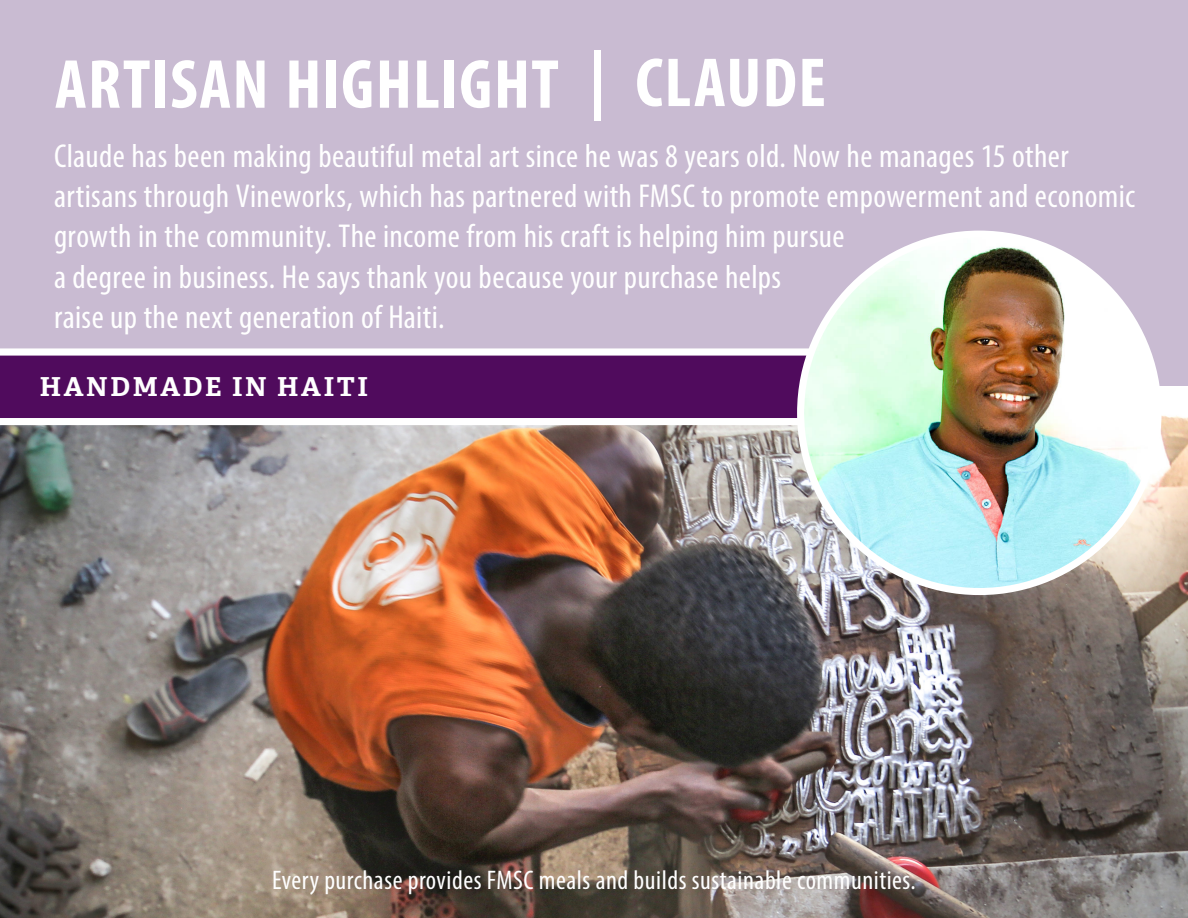
<style>
.page{position:relative;width:1188px;height:918px;background:#fff}
.page>*{position:absolute;margin:0;border:0;box-sizing:border-box;transform-origin:0 0}
.Highlight{font:700 condensed 70.05px "Myriad Pro";letter-spacing:.02em;color:#fff}
.t1{font:condensed 33.3px/40.3px "Myriad Pro";letter-spacing:.01em;color:#fff}
.Text{font:condensed 27px "Myriad Pro";letter-spacing:.02em;color:#fff}
.t2{font:700 26.1px "Adelle";letter-spacing:.1em;color:#fff}
</style>
<div class="page">
<img style="left:0;top:415px;width:1188px;height:503px">
<div style="left:0;top:0;width:1188px;height:386px;background:#c9bbd2"></div>
<svg style="left:0;top:348px;width:813px;height:77px"></svg>
<img style="left:801px;top:234px;width:357px;height:358px;border-radius:179px">
<p class="Highlight" style="left:55px;top:41px;width:773px">ARTISAN HIGHLIGHT | CLAUDE</p>
<p class="t1" style="left:54px;top:135px;width:1083px">Claude has been making beautiful metal art since he was 8 years old. Now he manages 15 other artisans through Vineworks, which has partnered with FMSC to promote empowerment and economic growth in the community. The income from his craft is helping him pursue<br>a degree in business. He says thank you because your purchase helps<br>raise up the next generation of Haiti.</p>
<p class="t2" style="left:40px;top:370px;width:330px">HANDMADE IN HAITI</p>
<p class="Text" style="left:272px;top:864px;width:645px">Every purchase provides FMSC meals and builds sustainable communities.</p>
</div>
